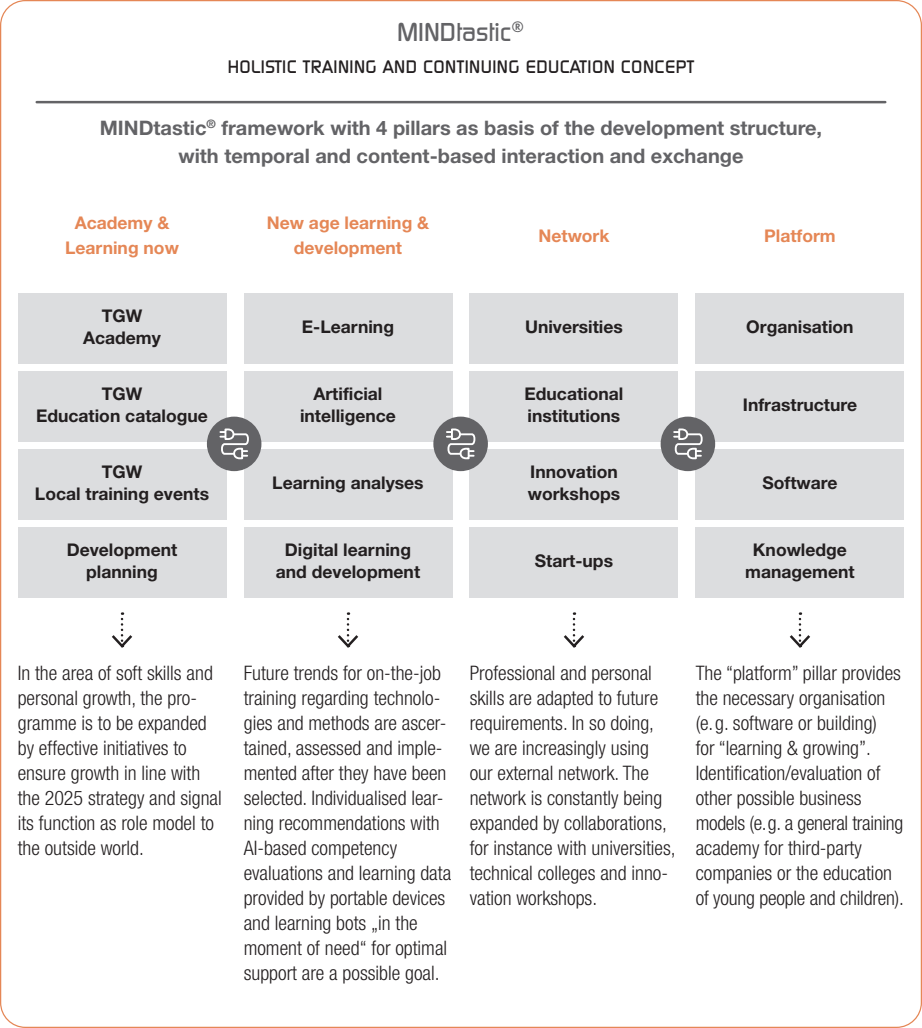
<style>
.page{position:relative;width:922px;height:1028px;background:#fff}
.page>*{position:absolute;margin:0;border:0;box-sizing:border-box;transform-origin:0 0}
.t1{font:500 25px "Digital";color:#636366}
.t2{font:300 condensed 20px/25px "Helvetica Neue";color:#231f20}
.t3{font:700 20px/27.5px "Helvetica Neue";color:#636366;text-align:center}
.t4{font:700 17.5px/22.5px "Helvetica Neue";color:#231f20;text-align:center}
.t5{font:700 17.5px/25px "Helvetica Neue";color:#e58756;text-align:center}
.t6{font:500 17.5px "Digital";letter-spacing:.025em;color:#231f20}
</style>
<div class="page">
<div style="left:18px;top:293px;width:208px;height:71px;background:#dcdddf"></div>
<div style="left:695px;top:293px;width:209px;height:71px;background:#dcdddf"></div>
<div style="left:18px;top:449px;width:208px;height:71px;background:#dcdddf"></div>
<div style="left:695px;top:449px;width:209px;height:71px;background:#dcdddf"></div>
<div style="left:18px;top:371px;width:208px;height:71px;background:#dcdddf"></div>
<div style="left:695px;top:371px;width:209px;height:71px;background:#dcdddf"></div>
<div style="left:18px;top:527px;width:208px;height:71px;background:#dcdddf"></div>
<div style="left:695px;top:527px;width:209px;height:71px;background:#dcdddf"></div>
<svg style="left:112px;top:612px;width:21px;height:36px"></svg>
<svg style="left:789px;top:612px;width:21px;height:36px"></svg>
<div style="left:244px;top:293px;width:208px;height:71px;background:#dcdddf"></div>
<div style="left:244px;top:449px;width:208px;height:71px;background:#dcdddf"></div>
<div style="left:244px;top:371px;width:208px;height:71px;background:#dcdddf"></div>
<div style="left:244px;top:527px;width:208px;height:71px;background:#dcdddf"></div>
<svg style="left:338px;top:612px;width:21px;height:36px"></svg>
<div style="left:469px;top:293px;width:209px;height:71px;background:#dcdddf"></div>
<div style="left:469px;top:449px;width:209px;height:71px;background:#dcdddf"></div>
<div style="left:469px;top:371px;width:209px;height:71px;background:#dcdddf"></div>
<div style="left:469px;top:527px;width:209px;height:71px;background:#dcdddf"></div>
<svg style="left:563px;top:612px;width:22px;height:36px"></svg>
<div style="left:433px;top:416px;width:55px;height:55px;background:#636366;border-radius:50%"></div>
<svg style="left:446px;top:428px;width:30px;height:32px"></svg>
<div style="left:207px;top:416px;width:54px;height:55px;background:#636366;border-radius:50%"></div>
<svg style="left:220px;top:428px;width:29px;height:32px"></svg>
<div style="left:660px;top:416px;width:55px;height:55px;background:#636366;border-radius:50%"></div>
<svg style="left:673px;top:428px;width:30px;height:32px"></svg>
<hr style="left:37px;top:101px;width:848px;height:2px;background:#636366">
<p class="t1" style="left:397px;top:18px;width:129px">MINDtastic<sup>®</sup></p>
<p class="t6" style="left:228px;top:57px;width:468px">HOLISTIC TRAINING AND CONTINUING EDUCATION CONCEPT</p>
<p class="t3" style="left:100px;top:116px;width:723px">MINDtastic<sup>®</sup> framework with 4 pillars as basis of the development structure, with temporal and content-based interaction and exchange</p>
<p class="t5" style="left:65px;top:212px;width:115px">Academy &amp;<br>Learning now</p>
<p class="t5" style="left:267px;top:212px;width:164px">New age learning &amp; development</p>
<p class="t5" style="left:538px;top:224px;width:72px">Network</p>
<p class="t5" style="left:764px;top:224px;width:73px">Platform</p>
<p class="t4" style="left:83px;top:306px;width:79px">TGW<br>Academy</p>
<p class="t4" style="left:746px;top:317px;width:109px">Organisation</p>
<p class="t4" style="left:302px;top:317px;width:94px">E-Learning</p>
<p class="t4" style="left:525px;top:317px;width:99px">Universities</p>
<p class="t4" style="left:36px;top:384px;width:173px">TGW<br>Education catalogue</p>
<p class="t4" style="left:742px;top:395px;width:116px">Infrastructure</p>
<p class="t4" style="left:300px;top:384px;width:97px">Artificial intelligence</p>
<p class="t4" style="left:524px;top:384px;width:100px;text-align:left">Educational institutions</p>
<p class="t4" style="left:35px;top:462px;width:176px">TGW<br>Local training events</p>
<p class="t4" style="left:762px;top:473px;width:76px">Software</p>
<p class="t4" style="left:527px;top:462px;width:94px;text-align:left">Innovation workshops</p>
<p class="t4" style="left:272px;top:473px;width:153px">Learning analyses</p>
<p class="t4" style="left:67px;top:540px;width:112px">Development planning</p>
<p class="t4" style="left:745px;top:540px;width:111px">Knowledge management</p>
<p class="t4" style="left:276px;top:540px;width:146px">Digital learning and development</p>
<p class="t4" style="left:534px;top:551px;width:80px">Start-ups</p>
<p class="t2" style="left:18px;top:661px;width:205px">In the area of soft skills and personal growth, the pro&shy;gramme is to be expanded by effective initiatives to ensure growth in line with the 2025 strategy and signal its function as role model to the outside world.</p>
<p class="t2" style="left:695px;top:661px;width:210px">The “platform” pillar provides the necessary organisation (e. g. software or building)<br>for “learning &amp; growing”.<br>Identification/evaluation of other possible business models (e. g. a general training academy for third-party companies or the education of young people and children).</p>
<p class="t2" style="left:244px;top:661px;width:209px">Future trends for on-the-job training regarding technolo&shy;gies and methods are ascer&shy;tained, assessed and imple&shy;mented after they have been selected. Individualised lear&shy;ning recommendations with<br>AI-based competency evaluations and learning data provided by portable devices and learning bots „in the moment of need“ for optimal support are a possible goal.</p>
<p class="t2" style="left:469px;top:661px;width:207px">Professional and personal skills are adapted to future requirements. In so doing, we are increasingly using our external network. The network is constantly being expanded by collaborations, for instance with universities, technical colleges and inno&shy;vation workshops.</p>
</div>
